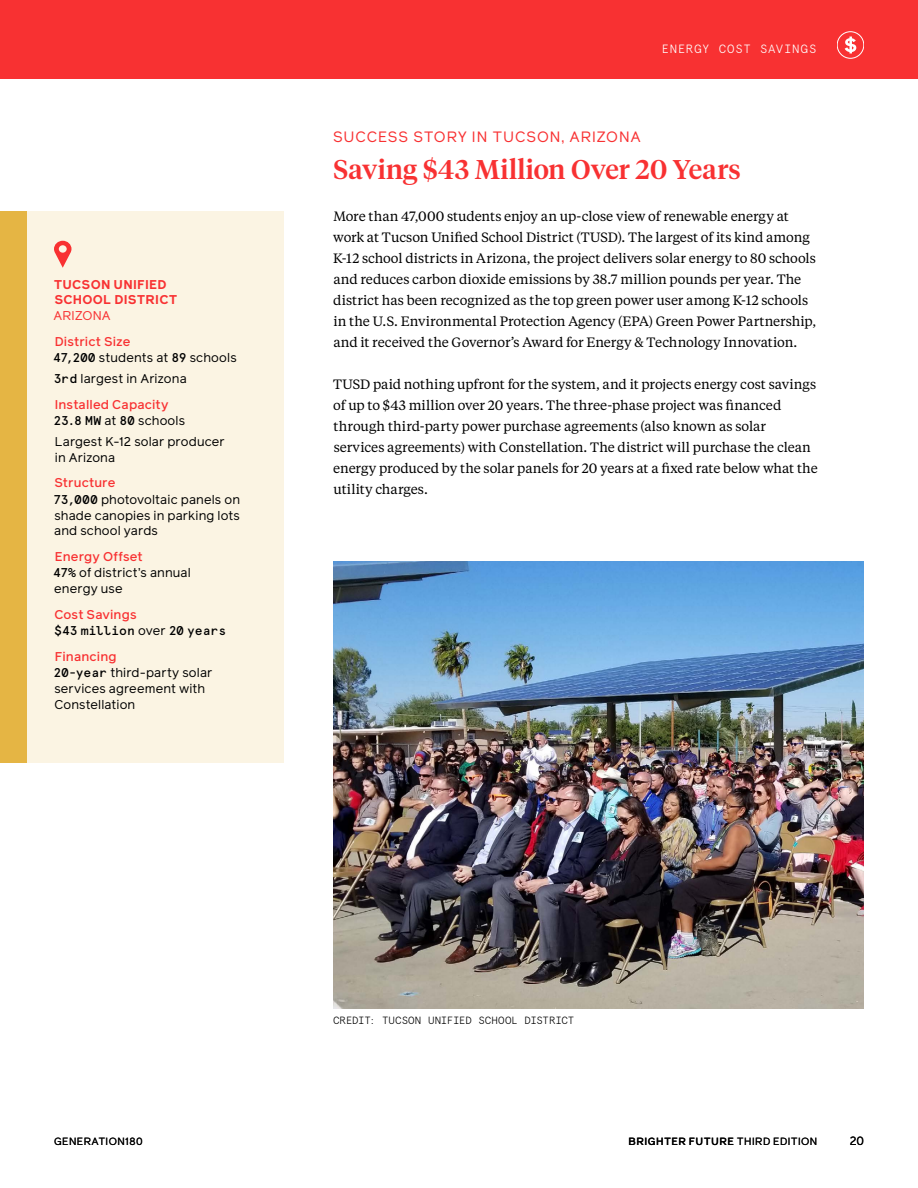
<style>
.page{position:relative;width:918px;height:1188px;background:#fff}
.page>*{position:absolute;margin:0;border:0;box-sizing:border-box;transform-origin:0 0}
.t1{font:500 27px "Tiempos Headline";letter-spacing:.01em;color:#f83132}
.t2{font:15px "Reader";letter-spacing:.055em;color:#f83132}
.t3{font:13.5px/21px "Tiempos Text";color:#000}
.t4{font:12.75px/16px "Reader";letter-spacing:.01em;color:#000}
.t5{font:500 12.75px/25.5px "Reader";letter-spacing:.01em;color:#f83132}
.t6{font:700 12.75px/15.8px "Reader";letter-spacing:.015em;color:#f83132}
.t7{font:500 12.75px "Apercu Mono";letter-spacing:-.015em;color:#000}
.t8{font:12.75px "Reader";letter-spacing:.015em;color:#f83132}
.t9{font:300 12px "Apercu Mono";letter-spacing:.06em;color:#fff}
.t10{font:12px "Reader";color:#000}
.t11{font:300 10.5px "Apercu Mono";letter-spacing:-.01em;color:#000}
.t12{font:500 10.5px "Reader";letter-spacing:.04em;color:#000}
.t13{font:10.5px "Reader";letter-spacing:.045em;color:#000}
.s1{font-weight:500;color:#f83132}
.s2{font-family:"Apercu Mono";font-weight:500}
.s3{font-family:"Apercu Mono";color:#000}
.s4{font-weight:400;color:#000}
.s5{font-family:"Reader";font-weight:400}
.s6{font-weight:400}
</style>
<div class="page">
<div style="left:0;top:212px;width:284px;height:551px;background:#fbf4e3"></div>
<svg style="left:54px;top:241px;width:18px;height:27px"></svg>
<div style="left:59px;top:245px;width:8px;height:8px;background:#fbf4e3;border-radius:50%"></div>
<img style="left:333px;top:562px;width:531px;height:446px">
<div style="left:0;top:212px;width:27px;height:551px;background:#e5b544"></div>
<div style="left:0;top:0;width:918px;height:79px;background:#f83132"></div>
<div style="left:837px;top:32px;width:27px;height:26px;border:1px solid #fff;border-radius:50%"></div>
<svg style="left:845px;top:37px;width:11px;height:16px"></svg>
<p class="t6" style="left:54px;top:276px;width:125px">TUCSON UNIFIED<br>SCHOOL DISTRICT</p>
<p class="t8" style="left:54px;top:307px;width:59px">ARIZONA</p>
<p class="t4" style="left:53px;top:333px;width:185px;line-height:16.5px"><span class="s1">District Size<br></span><span class="s2">47,200</span> students at <span class="s2">89</span> schools</p>
<p class="t5" style="left:54px;top:366px;width:134px"><span class="s3">3rd</span> <span class="s4">largest in Arizona<br></span>Installed Capacity</p>
<p class="t4" style="left:54px;top:410px;width:173px;line-height:21px"><span class="s2">23.8 MW</span> at <span class="s2">80</span> schools<br>Largest K-12 solar producer</p>
<p class="t4" style="left:55px;top:449px;width:62px">in Arizona</p>
<p class="t4" style="left:54px;top:475px;width:188px"><span class="s1">Structure<br></span><span class="s2">73,000</span> photovoltaic panels on shade canopies in parking lots and school yards</p>
<p class="t4" style="left:53px;top:548px;width:139px"><span class="s1">Energy Offset<br></span><span class="s2">47%</span> of district’s annual energy use</p>
<p class="t5" style="left:54px;top:601px;width:84px">Cost Savings</p>
<p class="t7" style="left:54px;top:621px;width:174px">$43 million <span class="s5">over</span> 20 years</p>
<p class="t4" style="left:54px;top:648px;width:160px"><span class="s1">Financing<br></span><span class="s2">20-year</span> third-party solar services agreement with<br>Constellation</p>
<p class="t9" style="left:662px;top:39px;width:156px">ENERGY COST SAVINGS</p>
<p class="t2" style="left:333px;top:127px;width:309px">SUCCESS STORY IN TUCSON, ARIZONA</p>
<h1 class="t1" style="left:334px;top:150px;width:409px">Saving $43 Million Over 20 Years</h1>
<p class="t3" style="left:333px;top:205px;width:485px">More than 47,000 students enjoy an up-close view of renewable energy at work at Tucson Unified School District (TUSD). The largest of its kind among K-12 school districts in Arizona, the project delivers solar energy to 80 schools and reduces carbon dioxide emissions by 38.7 million pounds per year. The district has been recognized as the top green power user among K-12 schools in the U.S. Environmental Protection Agency (EPA) Green Power Partnership, and it received the Governor’s Award for Energy &amp; Technology Innovation.</p>
<p class="t3" style="left:333px;top:373px;width:486px">TUSD paid nothing upfront for the system, and it projects energy cost savings of up to $43 million over 20 years. The three-phase project was financed through third-party power purchase agreements (also known as solar services agreements) with Constellation. The district will purchase the clean energy produced by the solar panels for 20 years at a fixed rate below what the utility charges.</p>
<p class="t11" style="left:333px;top:1012px;width:243px">CREDIT: TUCSON UNIFIED SCHOOL DISTRICT</p>
<p class="t13" style="left:54px;top:1134px;width:90px">GENERATION180</p>
<p class="t12" style="left:628px;top:1134px;width:190px">BRIGHTER FUTURE <span class="s6">THIRD EDITION</span></p>
<p class="t10" style="left:850px;top:1132px;width:16px">20</p>
</div>
